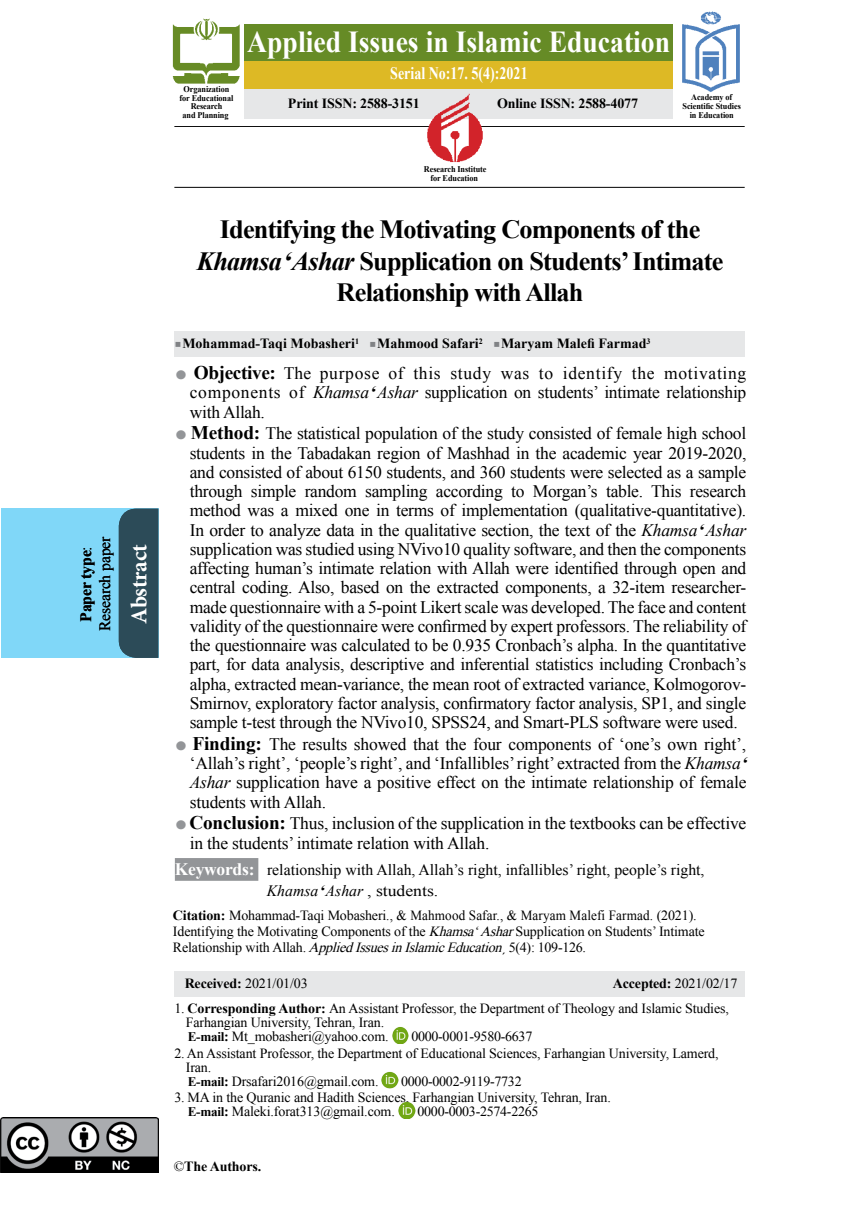
<style>
.page{position:relative;width:844px;height:1216px;background:#fff}
.page>*{position:absolute;margin:0;border:0;box-sizing:border-box;transform-origin:0 0}
.t1{font:700 30.45px "Times New Roman";color:#fff;scale:.91 1}
.t2{font:700 26.25px/31.5px "Times New Roman";letter-spacing:-.03em;color:#000;text-align:center}
.t3{font:700 22.75px "Minion Pro";letter-spacing:-.01em;color:#fff}
.t4{font:700 19.25px "Times New Roman";letter-spacing:-.02em;color:#000}
.t5{font:17.5px/19.2px "Times New Roman";letter-spacing:-.015em;color:#000}
.t6{font:17.5px/19.2px "Times New Roman";letter-spacing:.04em;color:#000}
.t7{font:700 17.5px "Times New Roman";color:#fff;scale:.8 1}
.t8{font:700 17.5px "Times New Roman";color:#fff}
.t9{font:15.75px/18.9px "Times New Roman";color:#000;text-align:center}
.t10{font:italic 15.75px "Times New Roman";color:#000}
.t11{font:14px/14px "Times New Roman";letter-spacing:-.01em;color:#000}
.t12{font:700 14px "Times New Roman";color:#000}
.t13{font:italic 14px "Times New Roman";color:#000}
.t14{font:700 8.75px/8.8px "Times New Roman";letter-spacing:-.01em;color:#000;text-align:center;scale:.94 1}
.t15{font:700 8.22px "Times New Roman";color:#000}
.s1{font-weight:700}
.s2{font-style:italic}
.s3{font-family:"ID Nazanin";color:#939598}
.s4{font-weight:400;font-size:17.5px}
.s5{font-weight:700;font-style:italic}
.s6{font-family:"ID Nazanin";font-weight:700;font-size:19.25px;color:#939598}
.s7{font-weight:700;font-size:19.25px}
.s8{font-style:normal}
.s9{font-weight:700;font-size:13.12px}
.s10{font-weight:400}
</style>
<div class="page">
<hr style="left:475px;top:126px;width:269px;height:1px;background:#000">
<div style="left:244px;top:24px;width:429px;height:37px;background:#668b26"></div>
<div style="left:244px;top:61px;width:429px;height:28px;background:#ddb925"></div>
<div style="left:244px;top:89px;width:429px;height:30px;background:#e6e7e8"></div>
<img style="left:0;top:1117px;width:158px;height:55px">
<img style="left:682px;top:11px;width:58px;height:81px">
<img style="left:172px;top:18px;width:68px;height:66px">
<hr style="left:174px;top:187px;width:570px;height:1px;background:#000">
<hr style="left:174px;top:126px;width:261px;height:1px;background:#000">
<img style="left:425px;top:93px;width:60px;height:70px">
<svg style="left:1px;top:508px;width:157px;height:150px;background:#6bb4d0"></svg>
<div style="left:174px;top:331px;width:571px;height:26px;background:#e6e7e8"></div>
<div style="left:175px;top:858px;width:83px;height:22px;background:#939598"></div>
<div style="left:174px;top:971px;width:571px;height:25px;background:#e6e7e8"></div>
<img style="left:392px;top:1027px;width:17px;height:16px">
<img style="left:382px;top:1071px;width:17px;height:17px">
<img style="left:398px;top:1102px;width:17px;height:16px">
<p class="t9" style="left:76px;top:631px;width:96px;rotate:-90deg"><span class="s1">Paper type</span>:<br>Research paper</p>
<h3 class="t3" style="left:123px;top:623px;width:81px;rotate:-90deg">Abstract</h3>
<p class="t14" style="left:179px;top:84px;width:59px">Organization for Educational<br>Research<br>and Planning</p>
<h1 class="t1" style="left:247px;top:20px;width:466px">Applied Issues in Islamic Education</h1>
<p class="t12" style="left:497px;top:93px;width:142px">Online ISSN: 2588-4077</p>
<p class="t7" style="left:390px;top:60px;width:173px">Serial No:17. (4)5 :2021</p>
<p class="t12" style="left:288px;top:93px;width:133px">Print ISSN: 2588-3151</p>
<p class="t14" style="left:682px;top:93px;width:64px">Academy of<br>Scientific Studies in Education</p>
<p class="t14" style="left:424px;top:165px;width:68px">Research Institute for Education</p>
<h2 class="t2" style="left:197px;top:213px;width:528px">Identifying the Motivating Components of the<br><span class="s2">Khamsa</span><span class="s2">ʻ</span><span class="s2">Ashar</span> Supplication on Students’Intimate<br>Relationship with Allah</h2>
<p class="t15" style="left:355px;top:335px;width:5px">1</p>
<p class="t12" style="left:182px;top:333px;width:174px">Mohammad-Taqi Mobasheri</p>
<p class="t15" style="left:478px;top:335px;width:5px">2</p>
<p class="t12" style="left:377px;top:333px;width:103px">Mahmood Safari</p>
<p class="t15" style="left:646px;top:335px;width:5px">3</p>
<p class="t12" style="left:501px;top:333px;width:147px">Maryam Malefi Farmad</p>
<p class="t4" style="left:175px;top:358px;width:206px"><span class="s3">é</span> Objective: <span class="s4">The purpose</span></p>
<p class="t5" style="left:313px;top:382px;width:434px"><span class="s2">Khamsa</span><span class="s5">ʻ</span><span class="s2">Ashar</span> supplication on students’ intimate relationship</p>
<p class="t5" style="left:413px;top:363px;width:29px">this</p>
<p class="t5" style="left:450px;top:363px;width:42px">study</p>
<p class="t6" style="left:562px;top:363px;width:61px">identify</p>
<p class="t5" style="left:631px;top:363px;width:24px">the</p>
<p class="t6" style="left:664px;top:363px;width:84px">motivating</p>
<p class="t5" style="left:388px;top:363px;width:17px">of</p>
<p class="t5" style="left:538px;top:363px;width:16px">to</p>
<p class="t5" style="left:500px;top:363px;width:30px">was</p>
<p class="t5" style="left:289px;top:382px;width:17px">of</p>
<p class="t6" style="left:190px;top:382px;width:92px">components with Allah.</p>
<p class="t5" style="left:175px;top:423px;width:573px;text-align:right"><span class="s6">é</span> <span class="s7">Method:</span> The statistical population of the study consisted of female high school students in the Tabadakan region of Mashhad in the academic year 2019-2020, and consisted of about 6150 students, and 360 students were selected as a sample research</p>
<p class="t5" style="left:190px;top:481px;width:558px">through<br>method was a mixed one in terms of implementation (qualitative-quantitative .( In order to analyze data in the qualitative section, the text of the <span class="s2">Khamsa</span><span class="s5">ʻ</span><span class="s2">Ashar </span>supplication was studied using NVivo10 quality software, and then the components affecting human s’ intimate relation with Allah were identified through open and</p>
<p class="t5" style="left:190px;top:597px;width:558px">made questionnaire with a 5-point Likert scale was developed. The face and content</p>
<p class="t5" style="left:251px;top:481px;width:47px">simple</p>
<p class="t5" style="left:304px;top:481px;width:54px">random</p>
<p class="t5" style="left:365px;top:481px;width:64px">sampling</p>
<p class="t5" style="left:436px;top:481px;width:68px">according</p>
<p class="t5" style="left:606px;top:481px;width:39px">table.</p>
<p class="t5" style="left:651px;top:481px;width:32px">This</p>
<p class="t5" style="left:532px;top:481px;width:66px">Morgan s’</p>
<p class="t5" style="left:511px;top:481px;width:15px">to</p>
<p class="t5" style="left:190px;top:577px;width:558px">central coding. Also, based on the extracted components a, 32-item researcher-</p>
<p class="t5" style="left:190px;top:616px;width:558px;text-align:justify">validity of the questionnaire were confirmed by expert professors. The reliability of the questionnaire was calculated to be 0.935 Cronbach s’ alpha In. the quantitative part, for data analysis, descriptive and inferential statistics including Cronbach s’</p>
<p class="t5" style="left:190px;top:693px;width:558px">Smirnov, exploratory factor analysis, confirmatory factor analysis, SP1, and single</p>
<p class="t5" style="left:190px;top:674px;width:558px">alpha, extracted mean-variance, the mean root of extracted variance, Kolmogorov-</p>
<p class="t5" style="left:175px;top:711px;width:572px;line-height:21.7px;text-align:center">sample -t test through the NVivo10, SPSS24, and Smart-PLS software were used.<br><span class="s6">é</span> <span class="s7">Finding:</span> The results showed that the four components of ‘one s’ own right ,‘</p>
<p class="t5" style="left:190px;top:753px;width:564px">‘Allah s’ right ‘,’ people s’ right ,’ and ‘Infallibles’right’extracted from the <span class="s2">Khamsa</span><span class="s5">ʻ<br></span><span class="s2">Ashar</span> supplication have a positive effect on the intimate relationship of female students with Allah.</p>
<p class="t5" style="left:190px;top:813px;width:558px;text-indent:-15px"><span class="s6">é</span> <span class="s7">Conclusion:</span> Thus, inclusion of the supplication in the textbooks can be effective in the students’ intimate relation with Allah.</p>
<p class="t9" style="left:267px;top:859px;width:439px">relationship with Allah, Allah s’ right, infallibles’ right, people s’ right,</p>
<p class="t8" style="left:175px;top:856px;width:81px">Keywords:</p>
<p class="t10" style="left:267px;top:879px;width:173px">Khamsa<span class="s1">ʻ</span>Ashar <span class="s8">, students.</span></p>
<p class="t11" style="left:480px;top:907px;width:226px;line-height:16.1px;text-indent:-307px"><span class="s1">Citation:</span> Mohammad-Taqi Mobasheri., &amp; Mahmood Safar., &amp; Maryam Malefi Farmad ). 2021 .(<br><span class="s2">Ashar</span>Supplication on Students’ Intimate</p>
<p class="t11" style="left:173px;top:924px;width:311px">Identifying the Motivating Components o f t h e <span class="s2">Khamsaʻ</span></p>
<p class="t11" style="left:501px;top:940px;width:86px">: (4)5ˏ 109-126.</p>
<p class="t13" style="left:173px;top:938px;width:335px"><span class="s8">R e l a t i o n s h i p w i t h A l l a h .</span> Applied Issues in Islamic Education</p>
<p class="t11" style="left:185px;top:976px;width:124px"><span class="s1">Received:</span> 2021/01/03</p>
<p class="t11" style="left:174px;top:1001px;width:556px">1. <span class="s1">Corresponding Author:</span> An Assistant Professor, the Department of Theology and Islamic Studies,</p>
<p class="t11" style="left:186px;top:1015px;width:200px">Farhangian University, Tehran, Iran.</p>
<p class="t11" style="left:411px;top:1029px;width:122px">0000-0001-9580-6637</p>
<p class="t11" style="left:612px;top:976px;width:126px"><span class="s1">Accepted:</span> 2021/02/17</p>
<p class="t11" style="left:188px;top:1029px;width:202px"><span class="s9">E-mail</span><span class="s1">:</span> Mt_mobasheri@yahoo.com.</p>
<p class="t11" style="left:174px;top:1045px;width:545px">2. An Assistant Professor, the Department of Educational Sciences, Farhangian University, Lamerd,</p>
<p class="t11" style="left:186px;top:1059px;width:27px">Iran.</p>
<p class="t11" style="left:401px;top:1073px;width:122px">0000-0002-9119-7732</p>
<p class="t11" style="left:188px;top:1073px;width:192px"><span class="s9">E-mail</span><span class="s1">:</span> Drsafari2016@gmail.com.</p>
<p class="t11" style="left:417px;top:1090px;width:195px;text-indent:-243px">3. MA in the Quranic and Hadith Sciences, Farhangian University, Tehran, Iran.<br>0000-0003-2574-2265</p>
<p class="t11" style="left:188px;top:1104px;width:208px"><span class="s9">E-mail</span><span class="s1">:</span> Maleki.forat313@gmail.com.</p>
<p class="t12" style="left:174px;top:1156px;width:89px"><span class="s10">©</span>The Authors.</p>
</div>
